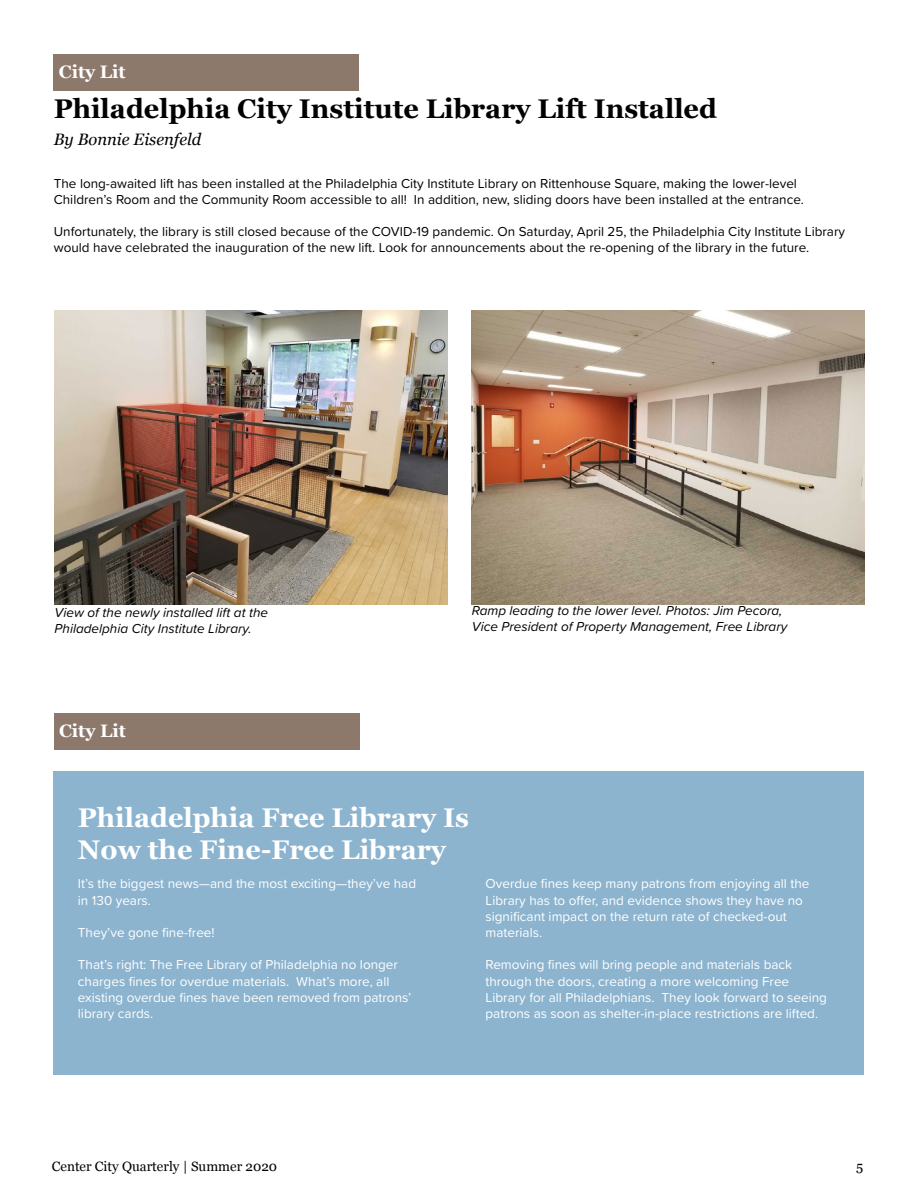
<style>
.page{position:relative;width:918px;height:1188px;background:#fff}
.page>*{position:absolute;margin:0;border:0;box-sizing:border-box;transform-origin:0 0}
.t1{font:700 27px/32.4px "Georgia";color:#fff}
.t2{font:700 27px "Georgia";color:#000101}
.t3{font:700 18px "Georgia";color:#fff}
.t4{font:italic 16.5px "Georgia";color:#000101}
.t5{font:13.5px/16.2px "Proxima Soft";color:#fff}
.t6{font:13.5px/16.2px "Proxima Soft";color:#000101}
.t7{font:italic 13.5px/16.2px "Proxima Soft";color:#000101}
.t8{font:13.5px "Georgia";color:#000}
</style>
<div class="page">
<div style="left:54px;top:713px;width:306px;height:36px;background:#8d796c"></div>
<div style="left:53px;top:771px;width:810px;height:303px;background:#8cb4cf"></div>
<div style="left:53px;top:54px;width:306px;height:37px;background:#8d796c"></div>
<img style="left:55px;top:310px;width:392px;height:295px">
<img style="left:472px;top:310px;width:392px;height:295px">
<h2 class="t3" style="left:59px;top:59px;width:68px">City Lit</h2>
<h1 class="t2" style="left:54px;top:88px;width:665px">Philadelphia City Institute Library Lift Installed</h1>
<p class="t4" style="left:54px;top:127px;width:149px">By Bonnie Eisenfeld</p>
<p class="t6" style="left:54px;top:174px;width:752px">The long-awaited lift has been installed at the Philadelphia City Institute Library on Rittenhouse Square, making the lower-level<br>Children’s Room and the Community Room accessible to all! In addition, new, sliding doors have been installed at the entrance.</p>
<p class="t6" style="left:54px;top:223px;width:793px">Unfortunately, the library is still closed because of the COVID-19 pandemic. On Saturday, April 25, the Philadelphia City Institute Library would have celebrated the inauguration of the new lift. Look for announcements about the re-opening of the library in the future.</p>
<p class="t7" style="left:55px;top:603px;width:215px">View of the newly installed lift at the<br>Philadelphia City Institute Library.</p>
<p class="t7" style="left:472px;top:602px;width:317px">Ramp leading to the lower level. Photos: Jim Pecora,<br>Vice President of Property Management, Free Library</p>
<h2 class="t3" style="left:59px;top:717px;width:68px">City Lit</h2>
<h1 class="t1" style="left:78px;top:800px;width:393px">Philadelphia Free Library Is<br>Now the Fine-Free Library</h1>
<p class="t5" style="left:78px;top:875px;width:340px">It’s the biggest news—and the most exciting—they’ve had in 130 years.</p>
<p class="t5" style="left:78px;top:924px;width:138px">They’ve gone fine-free!</p>
<p class="t5" style="left:78px;top:956px;width:335px">That’s right: The Free Library of Philadelphia no longer charges fines for overdue materials. What’s more, all existing overdue fines have been removed from patrons’ library cards.</p>
<p class="t5" style="left:486px;top:875px;width:325px">Overdue fines keep many patrons from enjoying all the Library has to offer, and evidence shows they have no significant impact on the return rate of checked-out materials.</p>
<p class="t5" style="left:486px;top:956px;width:343px">Removing fines will bring people and materials back through the doors, creating a more welcoming Free Library for all Philadelphians. They look forward to seeing patrons as soon as shelter-in-place restrictions are lifted.</p>
<p class="t8" style="left:52px;top:1157px;width:227px">Center City Quarterly | Summer 2020</p>
<p class="t8" style="left:856px;top:1156px;width:9px">5</p>
</div>
